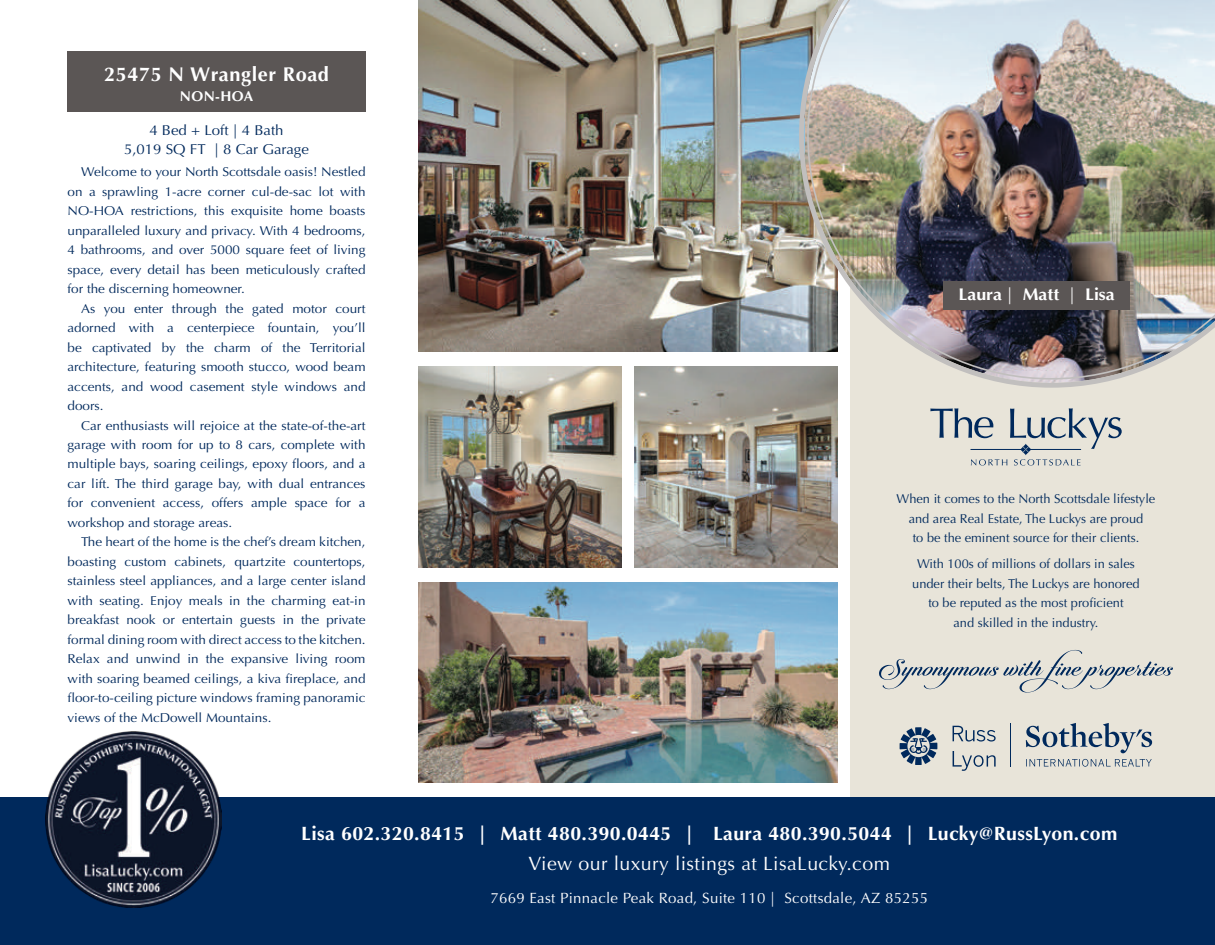
<style>
.page{position:relative;width:1215px;height:945px;background:#fff}
.page>*{position:absolute;margin:0;border:0;box-sizing:border-box;transform-origin:0 0}
.t1{font:700 19.95px "Optima";letter-spacing:.03em;color:#fff}
.t2{font:700 19.35px "Optima";letter-spacing:.02em;color:#fff}
.t3{font:19.35px "Optima";letter-spacing:.02em;color:#fff}
.t4{font:700 16.95px "Optima";color:#fff;scale:1.05 1}
.t5{font:14.85px "Optima";letter-spacing:.02em;color:#fff}
.t6{font:14.25px/19.5px "Optima";color:#00295c;text-align:center;scale:1.05 1}
.t7{font:700 14.25px "Optima";letter-spacing:.03em;color:#fff}
.t8{font:12.9px/19.5px "Optima";color:#00295c;text-align:justify;scale:1.05 1}
.t9{font:12.9px/19.5px "Optima";color:#00295c;text-align:center}
.s1{font-weight:400}
</style>
<div class="page">
<img style="left:418px;top:1px;width:381px;height:351px">
<div style="left:850px;top:388px;width:365px;height:410px;background:#e8e4d9"></div>
<svg style="left:930px;top:408px;width:192px;height:58px;background:#c9cbc8"></svg>
<hr style="left:1029px;top:449px;width:52px;height:1px;background:#00295c">
<hr style="left:971px;top:449px;width:52px;height:1px;background:#00295c">
<hr style="left:1010px;top:723px;width:1px;height:44px;background:#00295c">
<svg style="left:1026px;top:723px;width:126px;height:30px;background:#b2b8bb"></svg>
<svg style="left:1026px;top:759px;width:126px;height:8px"></svg>
<svg style="left:953px;top:726px;width:43px;height:16px"></svg>
<svg style="left:953px;top:751px;width:43px;height:20px"></svg>
<svg style="left:900px;top:727px;width:38px;height:38px"></svg>
<svg style="left:799px;top:0;width:416px;height:388px;background:#c4c7c2"></svg>
<img style="left:807px;top:0;width:408px;height:380px">
<div style="left:943px;top:281px;width:187px;height:29px;background:#5b5655"></div>
<div style="left:0;top:798px;width:1215px;height:147px;background:#00295c"></div>
<svg style="left:879px;top:650px;width:294px;height:43px;background:#d0d0cc"></svg>
<img style="left:45px;top:731px;width:177px;height:177px">
<div style="left:68px;top:51px;width:298px;height:60px;background:#5b5655"></div>
<img style="left:418px;top:582px;width:420px;height:201px">
<img style="left:418px;top:367px;width:204px;height:201px">
<img style="left:634px;top:367px;width:204px;height:201px">
<h1 class="t1" style="left:104px;top:63px;width:226px">25475 N Wrangler Road</h1>
<p class="t7" style="left:180px;top:87px;width:75px">NON-HOA</p>
<p class="t6" style="left:124px;top:120px;width:178px">4 Bed + Loft | 4 Bath<br>5,019 SQ FT | 8 Car Garage</p>
<p class="t8" style="left:68px;top:162px;width:285px;text-indent:14px">Welcome to your North Scottsdale oasis! Nestled on a sprawling 1-acre corner cul-de-sac lot with NO-HOA restrictions, this exquisite home boasts unparalleled luxury and privacy. With 4 bedrooms, 4 bathrooms, and over 5000 square feet of living space, every detail has been meticulously crafted for the discerning homeowner.</p>
<p class="t8" style="left:68px;top:299px;width:285px;text-indent:14px">As you enter through the gated motor court adorned with a centerpiece fountain, you’ll be captivated by the charm of the Territorial architecture, featuring smooth stucco, wood beam accents, and wood casement style windows and doors.</p>
<p class="t8" style="left:68px;top:416px;width:285px;text-indent:14px">Car enthusiasts will rejoice at the state-of-the-art garage with room for up to 8 cars, complete with multiple bays, soaring ceilings, epoxy floors, and a car lift. The third garage bay, with dual entrances for convenient access, offers ample space for a workshop and storage areas.</p>
<p class="t8" style="left:68px;top:533px;width:285px;text-indent:14px">The heart of the home is the chef’s dream kitchen, boasting custom cabinets, quartzite countertops, stainless steel appliances, and a large center island with seating. Enjoy meals in the charming eat-in breakfast nook or entertain guests in the private formal dining room with direct access to the kitchen.<br>Relax and unwind in the expansive living room with soaring beamed ceilings, a kiva fireplace, and floor-to-ceiling picture windows framing panoramic views of the McDowell Mountains.</p>
<h3 class="t4" style="left:959px;top:285px;width:150px">Laura <span class="s1">|</span> Matt <span class="s1">|</span> Lisa</h3>
<p class="t9" style="left:897px;top:489px;width:260px">When it comes to the North Scottsdale lifestyle and area Real Estate, The Luckys are proud<br>to be the eminent source for their clients.</p>
<p class="t9" style="left:912px;top:554px;width:229px">With 100s of millions of dollars in sales under their belts, The Luckys are honored to be reputed as the most proficient<br>and skilled in the industry.</p>
<h2 class="t2" style="left:301px;top:822px;width:818px">Lisa 602.320.8415 | Matt 480.390.0445 | Laura 480.390.5044 | Lucky@RussLyon.com</h2>
<h2 class="t3" style="left:529px;top:852px;width:363px">View our luxury listings at LisaLucky.com</h2>
<p class="t5" style="left:491px;top:890px;width:439px">7669 East Pinnacle Peak Road, Suite 110 | Scottsdale, AZ 85255</p>
</div>
